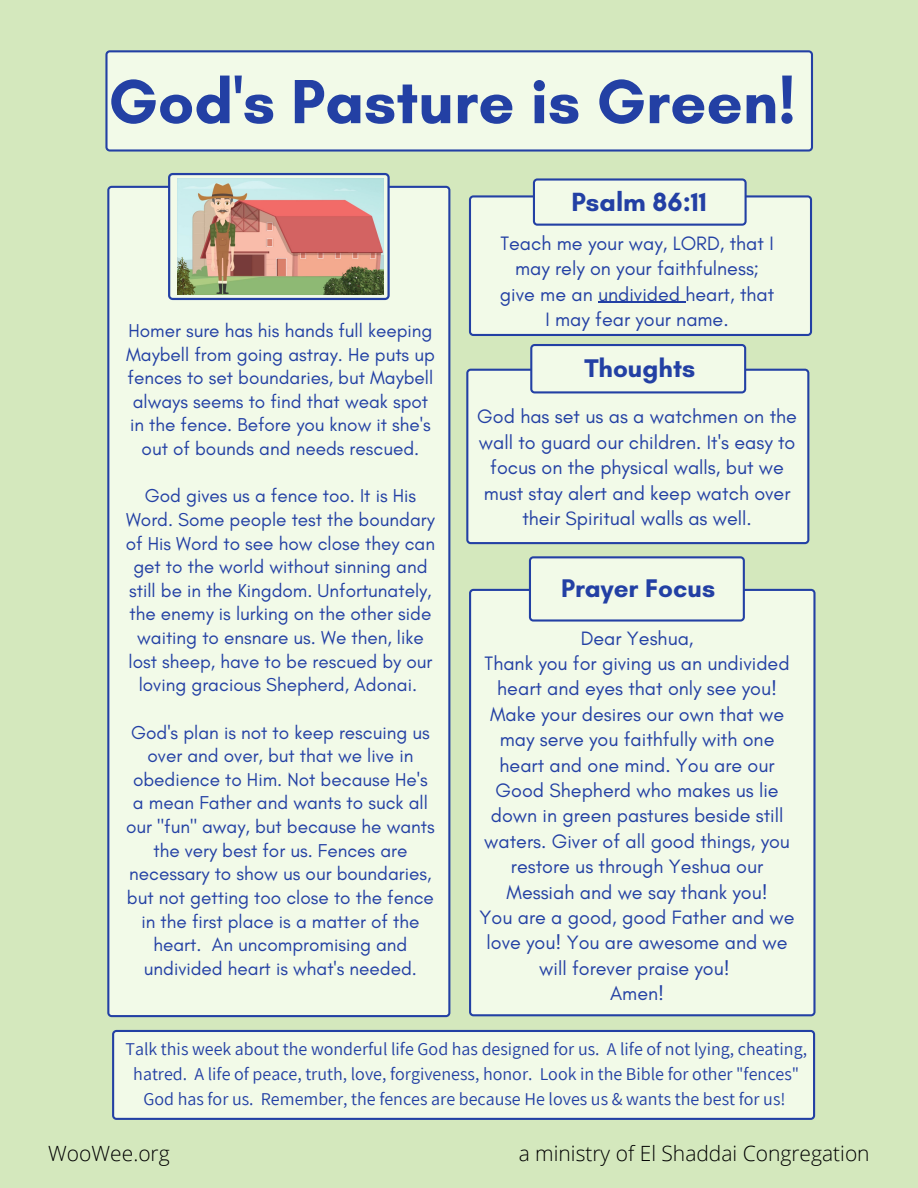
<style>
.page{position:relative;width:918px;height:1188px;background:#d4e8bd}
.page>*{position:absolute;margin:0;border:0;box-sizing:border-box;transform-origin:0 0}
.t1{font:700 63.45px "Glacial Indifference";color:#2340a4}
.t2{font:700 26.85px "Glacial Indifference";color:#2340a4}
.t3{font:700 25.95px "Glacial Indifference";color:#2340a4}
.t4{font:300 21px "Open Sans";color:#000}
.t5{font:19.8px/25.3px "Glacial Indifference";color:#2340a4;text-align:center}
.t6{font:19.05px/23.7px "Glacial Indifference";color:#2340a4;text-align:center}
.t7{font:18px/24.8px "Assistant";color:#2340a4;text-align:center}
</style>
<div class="page">
<div style="left:469px;top:589px;width:347px;height:427px;background:#f2fae8"></div>
<div style="left:107px;top:186px;width:343px;height:831px;background:#f2fae8"></div>
<div style="left:105px;top:50px;width:708px;height:102px;background:#f2fae8"></div>
<div style="left:466px;top:369px;width:343px;height:175px;background:#f2fae8"></div>
<svg style="left:530px;top:344px;width:216px;height:49px"></svg>
<div style="left:469px;top:195px;width:343px;height:141px;background:#f2fae8"></div>
<div style="left:112px;top:1030px;width:703px;height:90px;background:#f2fae8"></div>
<svg style="left:529px;top:556px;width:216px;height:66px"></svg>
<svg style="left:533px;top:178px;width:214px;height:48px"></svg>
<hr style="left:598px;top:302px;width:87px;height:1px;background:#2340a4">
<svg style="left:168px;top:173px;width:222px;height:127px"></svg>
<img style="left:178px;top:179px;width:206px;height:116px">
<h1 class="t1" style="left:108px;top:63px;width:689px">God's Pasture is Green!</h1>
<p class="t6" style="left:126px;top:318px;width:310px">Homer sure has his hands full keeping Maybell from going astray. He puts up fences to set boundaries, but Maybell always seems to find that weak spot in the fence. Before you know it she's out of bounds and needs rescued.</p>
<p class="t6" style="left:126px;top:484px;width:311px">God gives us a fence too. It is His Word. Some people test the boundary of His Word to see how close they can get to the world without sinning and still be in the Kingdom. Unfortunately, the enemy is lurking on the other side waiting to ensnare us. We then, like lost sheep, have to be rescued by our loving gracious Shepherd, Adonai.</p>
<p class="t6" style="left:126px;top:720px;width:310px">God's plan is not to keep rescuing us over and over, but that we live in obedience to Him. Not because He's a mean Father and wants to suck all our "fun" away, but because he wants the very best for us. Fences are necessary to show us our boundaries, but not getting too close to the fence in the first place is a matter of the heart. An uncompromising and undivided heart is what's needed.</p>
<h2 class="t2" style="left:572px;top:185px;width:137px">Psalm 86:11</h2>
<p class="t5" style="left:500px;top:230px;width:276px">Teach me your way, LORD, that I may rely on your faithfulness; give me an undivided heart, that<br>I may fear your name.</p>
<h3 class="t3" style="left:584px;top:352px;width:112px">Thoughts</h3>
<p class="t5" style="left:477px;top:404px;width:321px">God has set us as a watchmen on the wall to guard our children. It's easy to focus on the physical walls, but we must stay alert and keep watch over their Spiritual walls as well.</p>
<h3 class="t3" style="left:561px;top:573px;width:156px">Prayer Focus</h3>
<p class="t5" style="left:480px;top:625px;width:317px">Dear Yeshua,<br>Thank you for giving us an undivided heart and eyes that only see you!<br>Make your desires our own that we may serve you faithfully with one heart and one mind. You are our<br>Good Shepherd who makes us lie down in green pastures beside still waters. Giver of all good things, you restore us through Yeshua our<br>Messiah and we say thank you!<br>You are a good, good Father and we love you! You are awesome and we will forever praise you!<br>Amen!</p>
<p class="t7" style="left:125px;top:1036px;width:683px">Talk this week about the wonderful life God has designed for us. A life of not lying, cheating, hatred. A life of peace, truth, love, forgiveness, honor. Look in the Bible for other "fences"<br>God has for us. Remember, the fences are because He loves us &amp; wants the best for us!</p>
<p class="t4" style="left:48px;top:1138px;width:123px">WooWee.org</p>
<p class="t4" style="left:519px;top:1138px;width:352px">a ministry of El Shaddai Congregation</p>
</div>
